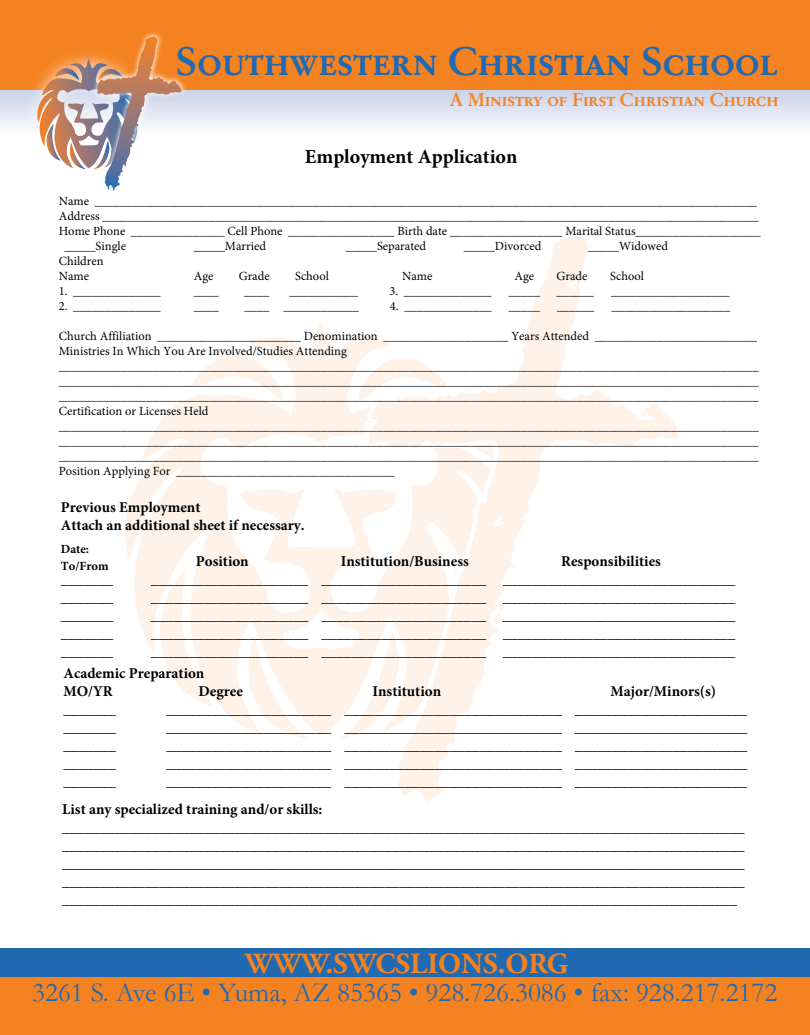
<style>
.page{position:relative;width:810px;height:1035px;background:#fff}
.page>*{position:absolute;margin:0;border:0;box-sizing:border-box;transform-origin:0 0}
.t1{font:500 41.25px "Garamond No 2 SCT";color:#2169b1}
.t2{font:700 29.25px "Adobe Garamond Pro";color:#f58220}
.t3{font:27.62px "Garamond";color:#2169b1}
.t4{font:700 20px "Minion Pro";color:#000}
.t5{font:500 19.25px "Garamond No 2 SCT";color:#f58220}
.t6{font:700 15px/18px "Minion Pro";color:#000}
.t7{font:12.5px/15px "Minion Pro";color:#000}
.t8{font:700 12.5px/17px "Minion Pro";color:#000}
</style>
<div class="page">
<svg style="left:125px;top:318px;width:235px;height:418px"></svg>
<svg style="left:338px;top:632px;width:22px;height:107px"></svg>
<svg style="left:248px;top:637px;width:62px;height:102px"></svg>
<svg style="left:360px;top:235px;width:319px;height:567px"></svg>
<div style="left:0;top:959px;width:810px;height:76px;background:#f58220"></div>
<svg style="left:0;top:90px;width:810px;height:37px;background:#dee3f1"></svg>
<div style="left:0;top:0;width:810px;height:90px;background:#f58220"></div>
<div style="left:0;top:949px;width:810px;height:28px;background:#2169b1"></div>
<img style="left:18px;top:88px;width:17px;height:39px">
<img style="left:113px;top:32px;width:77px;height:159px">
<svg style="left:35px;top:36px;width:119px;height:154px"></svg>
<h1 class="t1" style="left:176px;top:37px;width:603px">Southwestern Christian School</h1>
<h3 class="t5" style="left:450px;top:88px;width:330px">A Ministry of First Christian Church</h3>
<h3 class="t4" style="left:305px;top:142px;width:214px">Employment Application</h3>
<p class="t7" style="left:59px;top:194px;width:700px">Name __________________________________________________________________________________________________________</p>
<p class="t7" style="left:59px;top:209px;width:702px">Address _________________________________________________________________________________________________________</p>
<p class="t7" style="left:59px;top:224px;width:703px">Home Phone _______________ Cell Phone _________________ Birth date __________________ Marital Status____________________</p>
<p class="t7" style="left:64px;top:239px;width:63px">_____Single</p>
<p class="t7" style="left:194px;top:239px;width:74px">_____Married</p>
<p class="t7" style="left:346px;top:239px;width:82px">_____Separated</p>
<p class="t7" style="left:464px;top:239px;width:79px">_____Divorced</p>
<p class="t7" style="left:588px;top:239px;width:82px">_____Widowed</p>
<p class="t7" style="left:59px;top:254px;width:46px">Children<br>Name</p>
<p class="t7" style="left:194px;top:269px;width:21px">Age</p>
<p class="t7" style="left:239px;top:269px;width:32px">Grade</p>
<p class="t7" style="left:295px;top:269px;width:35px">School</p>
<p class="t7" style="left:402px;top:269px;width:32px">Name</p>
<p class="t7" style="left:514px;top:269px;width:21px">Age</p>
<p class="t7" style="left:557px;top:269px;width:32px">Grade</p>
<p class="t7" style="left:610px;top:269px;width:35px">School</p>
<p class="t7" style="left:59px;top:284px;width:104px">1. ______________</p>
<p class="t7" style="left:194px;top:284px;width:26px">____</p>
<p class="t7" style="left:244px;top:284px;width:26px">____</p>
<p class="t7" style="left:289px;top:284px;width:70px">___________</p>
<p class="t7" style="left:389px;top:284px;width:104px">3. ______________</p>
<p class="t7" style="left:509px;top:284px;width:33px">_____</p>
<p class="t7" style="left:557px;top:284px;width:39px">______</p>
<p class="t7" style="left:611px;top:284px;width:120px">___________________</p>
<p class="t7" style="left:59px;top:299px;width:104px">2. ______________</p>
<p class="t7" style="left:194px;top:299px;width:26px">____</p>
<p class="t7" style="left:244px;top:299px;width:116px">____ ____________</p>
<p class="t7" style="left:390px;top:299px;width:104px">4. ______________</p>
<p class="t7" style="left:509px;top:299px;width:33px">_____</p>
<p class="t7" style="left:557px;top:299px;width:39px">______</p>
<p class="t7" style="left:612px;top:299px;width:120px">___________________</p>
<p class="t7" style="left:59px;top:329px;width:701px">Church Affiliation _______________________ Denomination ____________________ Years Attended __________________________ Ministries In Which You Are Involved/Studies Attending ________________________________________________________________________________________________________________ ________________________________________________________________________________________________________________ ________________________________________________________________________________________________________________ Certification or Licenses Held ________________________________________________________________________________________________________________ ________________________________________________________________________________________________________________ ________________________________________________________________________________________________________________ Position Applying For ___________________________________</p>
<p class="t6" style="left:61px;top:498px;width:245px">Previous Employment<br>Attach an additional sheet if necessary.</p>
<p class="t8" style="left:61px;top:540px;width:49px">Date:<br>To/From</p>
<p class="t6" style="left:61px;top:570px;width:54px;text-align:justify">_______ _______ _______ _______ _______</p>
<p class="t6" style="left:151px;top:552px;width:586px;text-indent:410px">Responsibilities _____________________ ______________________ _______________________________ _____________________ ______________________ _______________________________ _____________________ ______________________ _______________________________ _____________________ ______________________ _______________________________ _____________________ ______________________ _______________________________</p>
<p class="t6" style="left:63px;top:664px;width:143px">Academic Preparation<br>MO/YR</p>
<p class="t6" style="left:196px;top:552px;width:54px">Position</p>
<p class="t6" style="left:341px;top:552px;width:130px">Institution/Business</p>
<p class="t6" style="left:198px;top:682px;width:46px">Degree</p>
<p class="t6" style="left:372px;top:682px;width:70px">Institution</p>
<p class="t6" style="left:611px;top:682px;width:107px">Major/Minors(s)</p>
<p class="t6" style="left:63px;top:700px;width:54px">_______</p>
<p class="t6" style="left:166px;top:700px;width:583px">______________________ _____________________________ _______________________</p>
<p class="t6" style="left:63px;top:718px;width:54px">_______</p>
<p class="t6" style="left:166px;top:718px;width:583px">______________________ _____________________________ _______________________</p>
<p class="t6" style="left:63px;top:736px;width:54px">_______</p>
<p class="t6" style="left:166px;top:736px;width:583px">______________________ _____________________________ _______________________</p>
<p class="t6" style="left:63px;top:754px;width:54px">_______</p>
<p class="t6" style="left:166px;top:754px;width:583px">______________________ _____________________________ _______________________</p>
<p class="t6" style="left:63px;top:772px;width:54px">_______</p>
<p class="t6" style="left:62px;top:766px;width:687px;line-height:28.5px;text-indent:104px">______________________ _____________________________ _______________________<br>List any specialized training and/or skills:</p>
<p class="t6" style="left:62px;top:818px;width:684px;text-align:justify">___________________________________________________________________________________________ ___________________________________________________________________________________________ ___________________________________________________________________________________________ ___________________________________________________________________________________________ __________________________________________________________________________________________</p>
<h2 class="t2" style="left:245px;top:946px;width:325px">WWW.SWCSLIONS.ORG</h2>
<h3 class="t3" style="left:32px;top:976px;width:747px">3261 S. Ave 6E • Yuma, AZ 85365 • 928.726.3086 • fax: 928.217.2172</h3>
</div>
